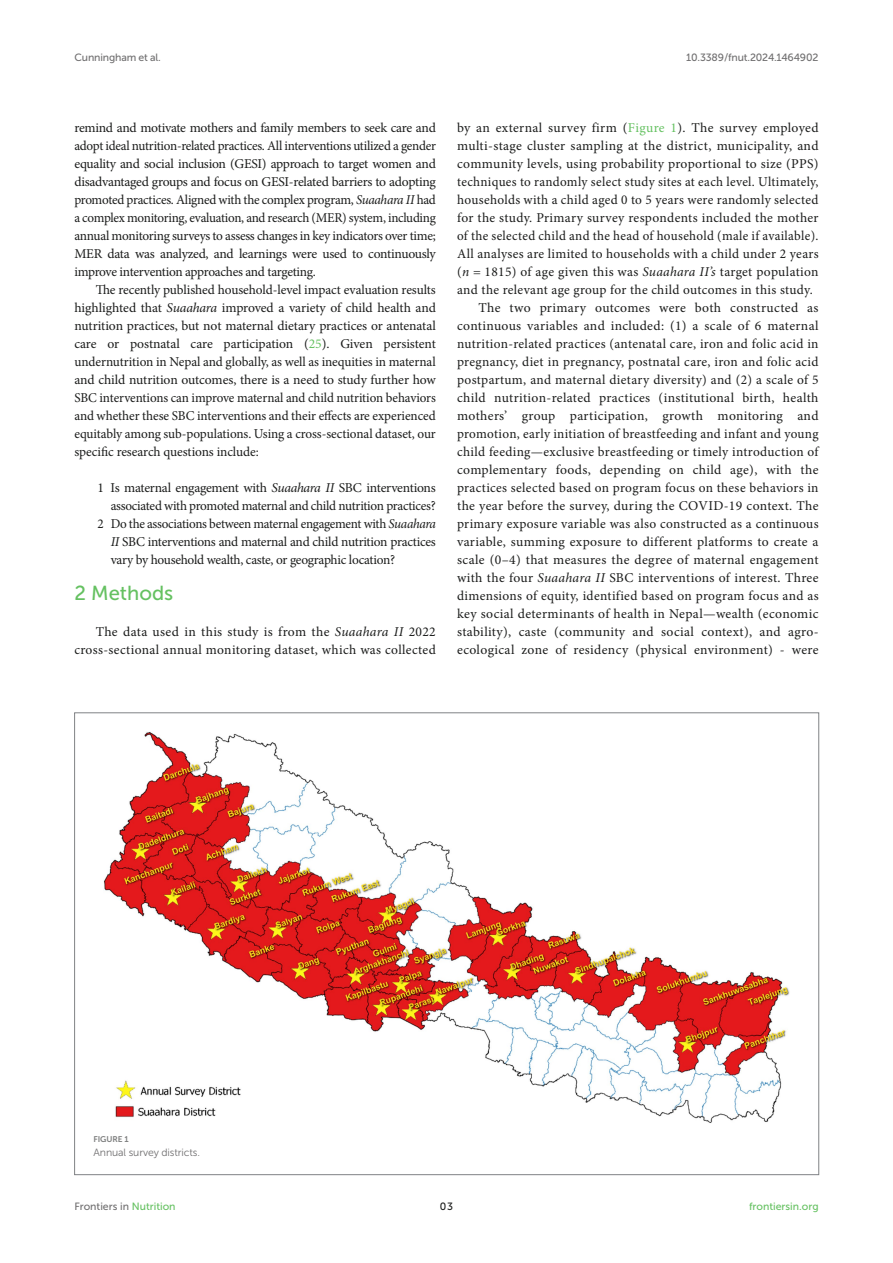
<style>
.page{position:relative;width:893px;height:1263px;background:#fff}
.page>*{position:absolute;margin:0;border:0;box-sizing:border-box;transform-origin:0 0}
.HEAD_1{font:20.25px "Museo Sans 500";color:#65c161}
.TEXT{font:13.5px/18px "Minion Pro";letter-spacing:.015em;color:#1b1c1b;text-align:justify}
.NL_MID{font:13.5px/18px "Minion Pro";letter-spacing:-.02em;color:#1b1c1b;text-align:justify}
.NL_ABV{font:13.5px/18px "Minion Pro";letter-spacing:-.02em;color:#1b1c1b;text-align:right}
.t1{font:10.5px "Museo Sans 500";letter-spacing:-.015em;color:#706f70}
.FIG_LEG{font:10.5px "Museo Sans 300";letter-spacing:-.01em;color:#706f70}
.t2{font:10.5px "Museo Sans 500";color:#65c161}
.t3{font:10.5px "Museo Sans 500";color:#1b1c1b}
.FIG_HD{font:8.25px "Museo Sans 700";letter-spacing:-.01em;color:#7e7f7f}
.s1{font-style:italic}
.s2{color:#65c161}
</style>
<div class="page">
<img style="left:104px;top:732px;width:686px;height:391px">
<p class="t1" style="left:74px;top:51px;width:88px">Cunningham et al.</p>
<p class="t1" style="left:686px;top:51px;width:134px">10.3389/fnut.2024.1464902</p>
<p class="TEXT" style="left:74px;top:119px;width:363px">remind and motivate mothers and family members to seek care and adopt ideal nutrition-related practices. All interventions utilized a gender equality and social inclusion (GESI) approach to target women and disadvantaged groups and focus on GESI-related barriers to adopting promoted practices. Aligned with the complex program, <span class="s1">Suaahara II</span> had a complex monitoring, evaluation, and research (MER) system, including annual monitoring surveys to assess changes in key indicators over time; MER data was analyzed, and learnings were used to continuously improve intervention approaches and targeting.</p>
<p class="TEXT" style="left:74px;top:281px;width:363px;text-indent:21px">The recently published household-level impact evaluation results highlighted that <span class="s1">Suaahara</span> improved a variety of child health and nutrition practices, but not maternal dietary practices or antenatal care or postnatal care participation (<span class="s2">25</span>). Given persistent undernutrition in Nepal and globally, as well as inequities in maternal and child nutrition outcomes, there is a need to study further how SBC interventions can improve maternal and child nutrition behaviors and whether these SBC interventions and their effects are experienced equitably among sub-populations. Using a cross-sectional dataset, our specific research questions include:</p>
<p class="NL_ABV" style="left:97px;top:479px;width:340px">1 Is maternal engagement with <span class="s1">Suaahara II</span> SBC interventions associated with promoted maternal and child nutrition practices?</p>
<p class="NL_MID" style="left:111px;top:515px;width:327px;text-indent:-13px">2 Do the associations between maternal engagement with <span class="s1">Suaahara II</span> SBC interventions and maternal and child nutrition practices vary by household wealth, caste, or geographic location?</p>
<p class="HEAD_1" style="left:74px;top:582px;width:100px">2 Methods</p>
<p class="TEXT" style="left:74px;top:623px;width:363px;text-align:right">The data used in this study is from the <span class="s1">Suaahara II</span> 2022 cross-sectional annual monitoring dataset, which was collected</p>
<p class="TEXT" style="left:457px;top:119px;width:363px">by an external survey firm (<span class="s2">Figure 1</span>). The survey employed multi-stage cluster sampling at the district, municipality, and community levels, using probability proportional to size (PPS) techniques to randomly select study sites at each level. Ultimately, households with a child aged 0 to 5 years were randomly selected for the study. Primary survey respondents included the mother of the selected child and the head of household (male if available).<br>All analyses are limited to households with a child under 2 years (<span class="s1">n</span> = 1815) of age given this was <span class="s1">Suaahara II’s</span> target population and the relevant age group for the child outcomes in this study.</p>
<p class="TEXT" style="left:457px;top:299px;width:363px;text-indent:21px">The two primary outcomes were both constructed as continuous variables and included: (1) a scale of 6 maternal nutrition-related practices (antenatal care, iron and folic acid in pregnancy, diet in pregnancy, postnatal care, iron and folic acid postpartum, and maternal dietary diversity) and (2) a scale of 5 child nutrition-related practices (institutional birth, health mothers’ group participation, growth monitoring and promotion, early initiation of breastfeeding and infant and young child feeding—exclusive breastfeeding or timely introduction of complementary foods, depending on child age), with the practices selected based on program focus on these behaviors in the year before the survey, during the COVID-19 context. The primary exposure variable was also constructed as a continuous variable, summing exposure to different platforms to create a scale (0–4) that measures the degree of maternal engagement with the four <span class="s1">Suaahara II</span> SBC interventions of interest. Three dimensions of equity, identified based on program focus and as key social determinants of health in Nepal—wealth (economic stability), caste (community and social context), and agro&shy;ecological zone of residency (physical environment) - were</p>
<p class="FIG_HD" style="left:94px;top:1135px;width:37px">FIGURE 1</p>
<p class="FIG_LEG" style="left:94px;top:1146px;width:108px">Annual survey districts.</p>
<p class="t1" style="left:74px;top:1200px;width:103px">Frontiers in <span class="s2">Nutrition</span></p>
<p class="t3" style="left:440px;top:1200px;width:15px">03</p>
<p class="t2" style="left:749px;top:1200px;width:71px">frontiersin.org</p>
</div>
